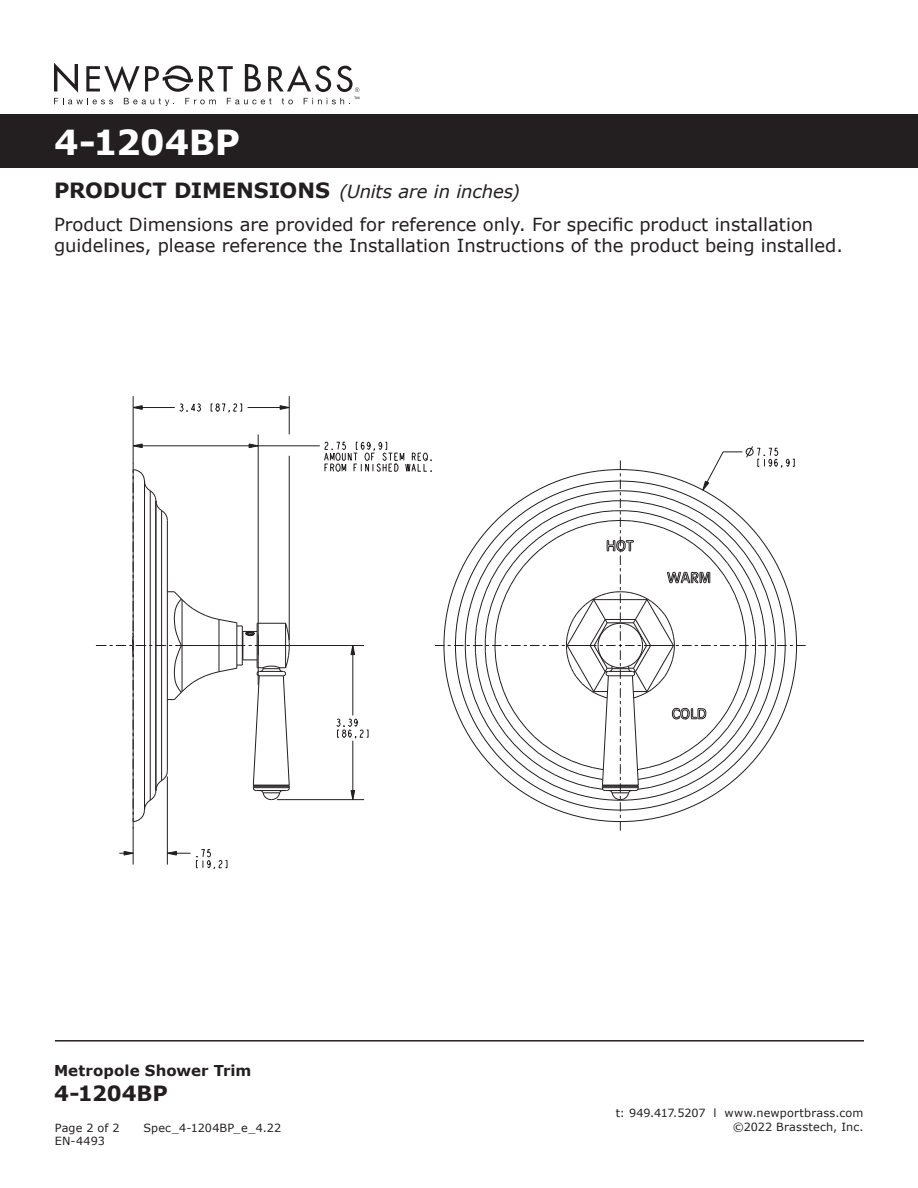
<style>
.page{position:relative;width:918px;height:1188px;background:#fff}
.page>*{position:absolute;margin:0;border:0;box-sizing:border-box;transform-origin:0 0}
.t1{font:700 34.5px "Verdana";letter-spacing:-.01em;color:#fff}
.t2{font:700 21px "Verdana";letter-spacing:-.005em;color:#231f20}
.t3{font:18px/21.6px "Verdana";color:#231f20}
.t4{font:italic 18px "Verdana";letter-spacing:-.01em;color:#231f20}
.t5{font:700 15px "Verdana";letter-spacing:.005em;color:#231f20}
.t6{font:11.25px/13.5px "Verdana";letter-spacing:.015em;color:#231f20;text-align:right}
.s1{font-weight:700;font-style:normal;font-size:21px}
</style>
<div class="page">
<div style="left:0;top:114px;width:918px;height:54px;background:#231f20"></div>
<svg style="left:54px;top:63px;width:305px;height:43px"></svg>
<hr style="left:55px;top:1040px;width:809px;height:2px;background:#231f20">
<svg style="left:179px;top:403px;width:22px;height:9px"></svg>
<svg style="left:211px;top:403px;width:31px;height:10px"></svg>
<svg style="left:134px;top:405px;width:9px;height:5px"></svg>
<svg style="left:280px;top:405px;width:9px;height:5px"></svg>
<svg style="left:134px;top:443px;width:9px;height:5px"></svg>
<svg style="left:249px;top:443px;width:9px;height:5px"></svg>
<svg style="left:119px;top:851px;width:14px;height:5px"></svg>
<svg style="left:168px;top:849px;width:59px;height:21px"></svg>
<hr style="left:277px;top:799px;width:87px;height:1px;background:#231f20">
<hr style="left:133px;top:827px;width:1px;height:38px;background:#231f20">
<hr style="left:133px;top:396px;width:1px;height:67px;background:#231f20">
<hr style="left:167px;top:776px;width:1px;height:89px;background:#231f20">
<hr style="left:257px;top:645px;width:107px;height:1px;background:#231f20">
<hr style="left:258px;top:434px;width:1px;height:251px;background:#231f20">
<hr style="left:289px;top:456px;width:1px;height:184px;background:#231f20">
<hr style="left:289px;top:396px;width:1px;height:38px;background:#231f20">
<hr style="left:133px;top:446px;width:187px;height:1px;background:#231f20">
<hr style="left:248px;top:407px;width:41px;height:1px;background:#231f20">
<hr style="left:133px;top:407px;width:42px;height:1px;background:#231f20">
<svg style="left:96px;top:463px;width:209px;height:365px"></svg>
<svg style="left:324px;top:441px;width:482px;height:390px"></svg>
<div style="left:598px;top:623px;width:45px;height:45px;border:1px solid #231f20;border-radius:50%"></div>
<h1 class="t1" style="left:54px;top:120px;width:188px">4-1204BP</h1>
<p class="t4" style="left:54px;top:180px;width:467px"><span class="s1">PRODUCT DIMENSIONS</span> (Units are in inches)</p>
<p class="t3" style="left:54px;top:214px;width:790px">Product Dimensions are provided for reference only. For specific product installation guidelines, please reference the Installation Instructions of the product being installed.</p>
<p class="t5" style="left:54px;top:1061px;width:199px">Metropole Shower Trim</p>
<p class="t2" style="left:54px;top:1079px;width:115px">4-1204BP</p>
<p class="t6" style="left:55px;top:1121px;width:66px">Page 2 of 2</p>
<p class="t6" style="left:143px;top:1121px;width:140px">Spec_4-1204BP_e_4.22</p>
<p class="t6" style="left:55px;top:1135px;width:52px">EN-4493</p>
<p class="t6" style="left:616px;top:1107px;width:249px">t: 949.417.5207 l www.newportbrass.com ©2022 Brasstech, Inc.</p>
</div>
